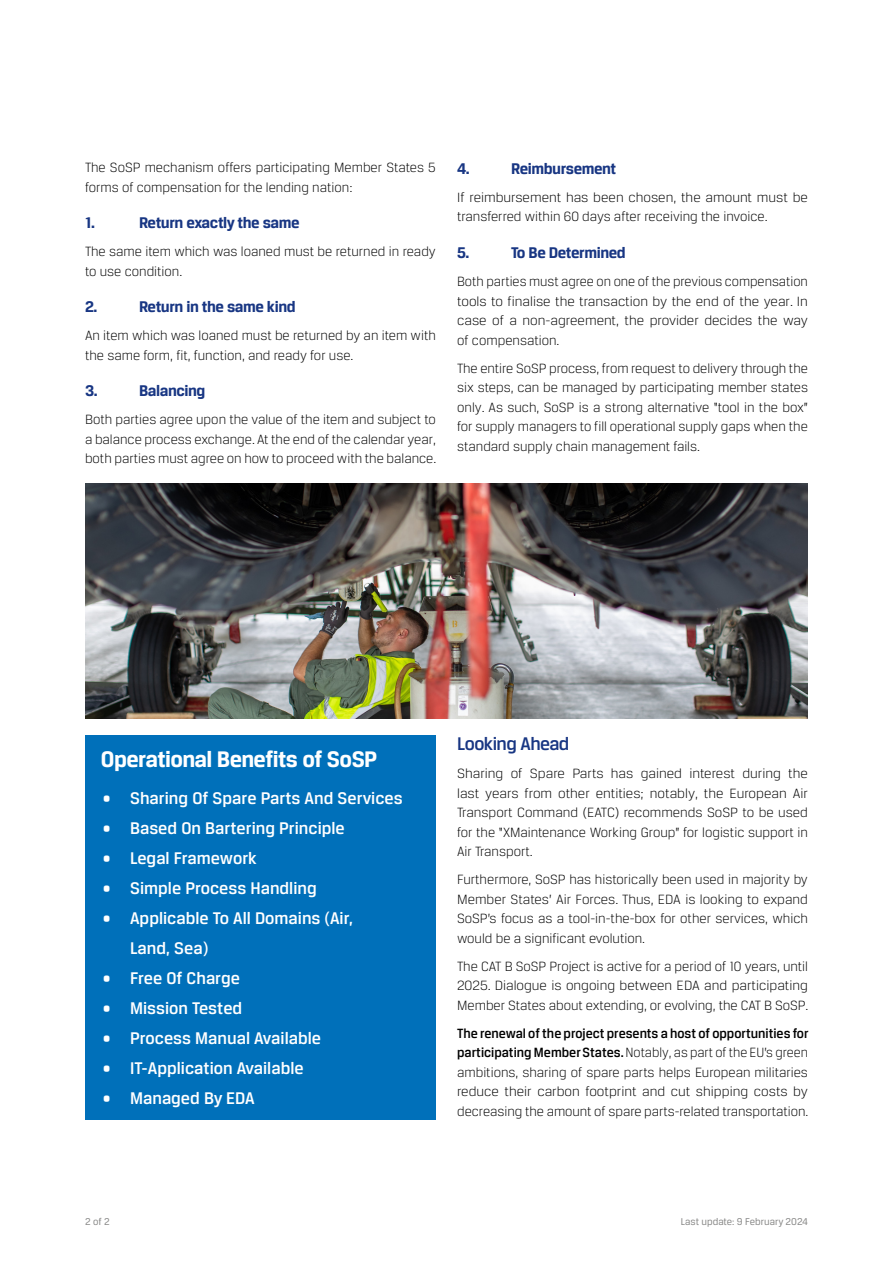
<style>
.page{position:relative;width:893px;height:1263px;background:#fff}
.page>*{position:absolute;margin:0;border:0;box-sizing:border-box;transform-origin:0 0}
.t1{font:700 24px "Breuer Text";letter-spacing:-.025em;color:#fff}
.t2{font:500 19.5px "Breuer Text";letter-spacing:-.03em;color:#183683}
.t3{font:500 18px/30px "Breuer Text";color:#fff}
.t4{font:700 16.5px "Breuer Text";letter-spacing:-.025em;color:#183683}
.t5{font:300 14.25px/19.5px "Breuer Text";color:#000;text-align:justify}
.t6{font:10.5px "Breuer Text";color:#878786}
.s1{font-size:16.5px}
.s2{font-weight:500}
</style>
<div class="page">
<div style="left:85px;top:736px;width:351px;height:384px;background:#0070ba"></div>
<img style="left:85px;top:483px;width:723px;height:235px">
<p class="t5" style="left:85px;top:158px;width:352px">The SoSP mechanism offers participating Member States 5 forms of compensation for the lending nation:</p>
<p class="t4" style="left:85px;top:214px;width:11px">1.</p>
<p class="t4" style="left:139px;top:214px;width:162px">Return exactly the same</p>
<p class="t5" style="left:85px;top:242px;width:352px">The same item which was loaned must be returned in ready to use condition.</p>
<p class="t4" style="left:85px;top:298px;width:14px">2.</p>
<p class="t4" style="left:139px;top:298px;width:158px">Return in the same kind</p>
<p class="t5" style="left:85px;top:326px;width:352px">An item which was loaned must be returned by an item with the same form, fit, function, and ready for use.</p>
<p class="t4" style="left:85px;top:382px;width:14px">3.</p>
<p class="t4" style="left:139px;top:382px;width:68px">Balancing</p>
<p class="t5" style="left:85px;top:410px;width:353px">Both parties agree upon the value of the item and subject to a balance process exchange. At the end of the calendar year, both parties must agree on how to proceed with the balance.</p>
<p class="t4" style="left:457px;top:159px;width:14px">4.</p>
<p class="t4" style="left:511px;top:159px;width:107px">Reimbursement</p>
<p class="t5" style="left:457px;top:187px;width:352px">If reimbursement has been chosen, the amount must be transferred within 60 days after receiving the invoice.</p>
<p class="t4" style="left:457px;top:243px;width:14px">5.</p>
<p class="t4" style="left:511px;top:243px;width:116px">To Be Determined</p>
<p class="t5" style="left:457px;top:271px;width:352px">Both parties must agree on one of the previous compensation tools to finalise the transaction by the end of the year. In case of a non-agreement, the provider decides the way of compensation.</p>
<p class="t5" style="left:457px;top:358px;width:352px">The entire SoSP process, from request to delivery through the six steps, can be managed by participating member states only. As such, SoSP is a strong alternative “tool in the box” for supply managers to fill operational supply gaps when the standard supply chain management fails.</p>
<h1 class="t1" style="left:101px;top:745px;width:278px">Operational Benefits of SoSP</h1>
<p class="t3" style="left:103px;top:783px;width:301px"><span class="s1">•</span> Sharing Of Spare Parts And Services</p>
<p class="t3" style="left:103px;top:813px;width:243px"><span class="s1">•</span> Based On Bartering Principle</p>
<p class="t3" style="left:103px;top:843px;width:155px"><span class="s1">•</span> Legal Framework</p>
<p class="t3" style="left:103px;top:873px;width:215px"><span class="s1">•</span> Simple Process Handling</p>
<p class="t3" style="left:130px;top:903px;width:224px;text-indent:-27px"><span class="s1">•</span> Applicable To All Domains (Air,<br>Land, Sea)</p>
<p class="t3" style="left:103px;top:963px;width:138px"><span class="s1">•</span> Free Of Charge</p>
<p class="t3" style="left:103px;top:993px;width:141px"><span class="s1">•</span> Mission Tested</p>
<p class="t3" style="left:103px;top:1023px;width:219px"><span class="s1">•</span> Process Manual Available</p>
<p class="t3" style="left:103px;top:1053px;width:202px"><span class="s1">•</span> IT-Application Available</p>
<p class="t3" style="left:103px;top:1083px;width:153px"><span class="s1">•</span> Managed By EDA</p>
<h2 class="t2" style="left:457px;top:733px;width:114px">Looking Ahead</h2>
<p class="t5" style="left:457px;top:763px;width:352px">Sharing of Spare Parts has gained interest during the last years from other entities; notably, the European Air Transport Command (EATC) recommends SoSP to be used for the “XMaintenance Working Group” for logistic support in Air Transport.</p>
<p class="t5" style="left:457px;top:869px;width:352px">Furthermore, SoSP has historically been used in majority by Member States’ Air Forces. Thus, EDA is looking to expand SoSP’s focus as a tool-in-the-box for other services, which would be a significant evolution.</p>
<p class="t5" style="left:457px;top:956px;width:353px">The CAT B SoSP Project is active for a period of 10 years, until 2025. Dialogue is ongoing between EDA and participating Member States about extending, or evolving, the CAT B SoSP.</p>
<p class="t5" style="left:457px;top:1023px;width:353px"><span class="s2">The renewal of the project presents a host of opportunities for participating Member States.</span> Notably, as part of the EU’s green ambitions, sharing of spare parts helps European militaries reduce their carbon footprint and cut shipping costs by decreasing the amount of spare parts-related transportation.</p>
<p class="t6" style="left:85px;top:1215px;width:26px">2 of 2</p>
<p class="t6" style="left:681px;top:1215px;width:129px">Last update: 9 February 2024</p>
</div>
